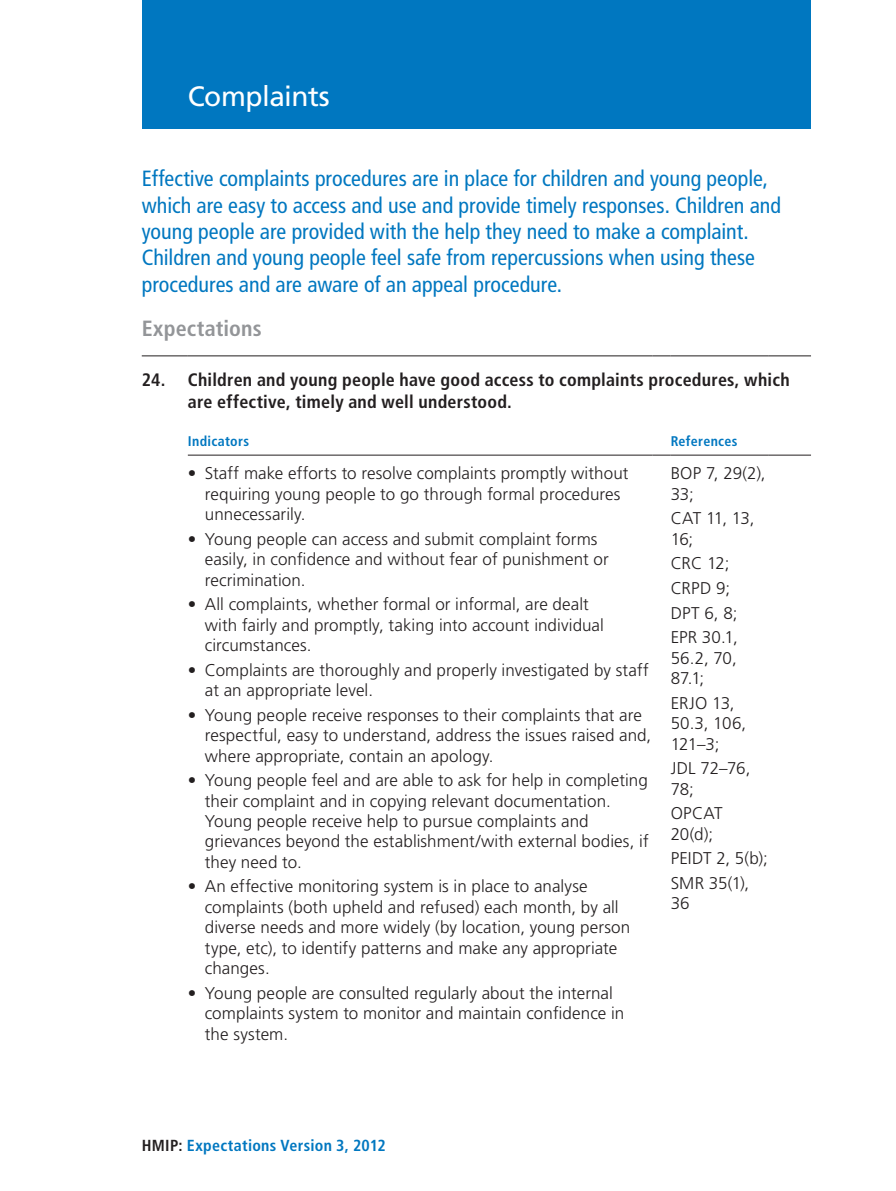
<style>
.page{position:relative;width:896px;height:1191px;background:#fff}
.page>*{position:absolute;margin:0;border:0;box-sizing:border-box;transform-origin:0 0}
._1_Chapter_head_Fr_r{font:28px "Frutiger LT Std";letter-spacing:-.02em;color:#fff}
._3_chapter_top_text{font:condensed 22px/26.4px "Frutiger LT Std";color:#0077c0}
._3_Expectations_F_Bl{font:700 condensed 22px "Frutiger LT Std";letter-spacing:.005em;color:#939598}
._4_number_head_FBldc{font:700 condensed 18px/21.6px "Frutiger LT Std";letter-spacing:.015em;color:#231f20}
._6_table_text_light{font:300 17px/20.4px "Frutiger LT Std";letter-spacing:.005em;color:#231f20}
.t1{font:700 condensed 16px "Frutiger LT Std";letter-spacing:.02em;color:#0077c0}
._5_Indicator_Referen{font:700 condensed 14px "Frutiger LT Std";letter-spacing:.02em;color:#0077c0}
.s1{color:#231f20}
</style>
<div class="page">
<div style="left:142px;top:0;width:668px;height:129px;background:#0077c0"></div>
<hr style="left:142px;top:355px;width:46px;height:1px;background:#231f20">
<hr style="left:188px;top:355px;width:464px;height:1px;background:#231f20">
<svg style="left:652px;top:355px;width:18px;height:1px"></svg>
<hr style="left:670px;top:355px;width:99px;height:1px;background:#231f20">
<hr style="left:769px;top:355px;width:42px;height:1px;background:#231f20">
<svg style="left:652px;top:455px;width:18px;height:1px"></svg>
<hr style="left:670px;top:455px;width:99px;height:1px;background:#231f20">
<hr style="left:769px;top:455px;width:42px;height:1px;background:#231f20">
<hr style="left:188px;top:455px;width:464px;height:1px;background:#231f20">
<p class="_1_Chapter_head_Fr_r" style="left:188px;top:80px;width:144px">Complaints</p>
<p class="_3_chapter_top_text" style="left:142px;top:165px;width:641px">Effective complaints procedures are in place for children and young people, which are easy to access and use and provide timely responses. Children and young people are provided with the help they need to make a complaint.<br>Children and young people feel safe from repercussions when using these procedures and are aware of an appeal procedure.</p>
<p class="_3_Expectations_F_Bl" style="left:142px;top:315px;width:122px">Expectations</p>
<p class="_4_number_head_FBldc" style="left:142px;top:369px;width:25px">24.</p>
<p class="_4_number_head_FBldc" style="left:188px;top:369px;width:603px">Children and young people have good access to complaints procedures, which are effective, timely and well understood.</p>
<p class="_5_Indicator_Referen" style="left:188px;top:433px;width:63px">Indicators</p>
<p class="_5_Indicator_Referen" style="left:670px;top:433px;width:68px">References</p>
<p class="_6_table_text_light" style="left:205px;top:463px;width:425px;text-indent:-17px">• Staff make efforts to resolve complaints promptly without requiring young people to go through formal procedures unnecessarily.</p>
<p class="_6_table_text_light" style="left:205px;top:529px;width:405px;text-indent:-17px">• Young people can access and submit complaint forms easily, in confidence and without fear of punishment or recrimination.</p>
<p class="_6_table_text_light" style="left:205px;top:594px;width:401px;text-indent:-17px">• All complaints, whether formal or informal, are dealt with fairly and promptly, taking into account individual circumstances.</p>
<p class="_6_table_text_light" style="left:205px;top:660px;width:445px;text-indent:-17px">• Complaints are thoroughly and properly investigated by staff at an appropriate level.</p>
<p class="_6_table_text_light" style="left:205px;top:705px;width:448px;text-indent:-17px">• Young people receive responses to their complaints that are respectful, easy to understand, address the issues raised and, where appropriate, contain an apology.</p>
<p class="_6_table_text_light" style="left:205px;top:770px;width:445px;text-indent:-17px">• Young people feel and are able to ask for help in completing their complaint and in copying relevant documentation.<br>Young people receive help to pursue complaints and grievances beyond the establishment/with external bodies, if they need to.</p>
<p class="_6_table_text_light" style="left:205px;top:876px;width:427px;text-indent:-17px">• An effective monitoring system is in place to analyse complaints (both upheld and refused) each month, by all diverse needs and more widely (by location, young person type, etc), to identify patterns and make any appropriate changes.</p>
<p class="_6_table_text_light" style="left:205px;top:983px;width:421px;text-indent:-17px">• Young people are consulted regularly about the internal complaints system to monitor and maintain confidence in the system.</p>
<p class="_6_table_text_light" style="left:670px;top:463px;width:96px">BOP 7, 29(2),<br>33;</p>
<p class="_6_table_text_light" style="left:670px;top:508px;width:85px">CAT 11, 13,<br>16;</p>
<p class="_6_table_text_light" style="left:670px;top:553px;width:60px">CRC 12;</p>
<p class="_6_table_text_light" style="left:670px;top:578px;width:61px">CRPD 9;</p>
<p class="_6_table_text_light" style="left:670px;top:603px;width:68px">DPT 6, 8;</p>
<p class="_6_table_text_light" style="left:670px;top:627px;width:69px;text-align:justify">EPR 30.1, 56.2, 70, 87.1;</p>
<p class="_6_table_text_light" style="left:670px;top:693px;width:77px">ERJO 13,<br>50.3, 106,<br>121–3;</p>
<p class="_6_table_text_light" style="left:670px;top:758px;width:81px">JDL 72–76,<br>78;</p>
<p class="_6_table_text_light" style="left:670px;top:803px;width:54px">OPCAT<br>20(d);</p>
<p class="_6_table_text_light" style="left:670px;top:848px;width:99px">PEIDT 2, 5(b);</p>
<p class="_6_table_text_light" style="left:670px;top:873px;width:80px">SMR 35(1),<br>36</p>
<p class="t1" style="left:142px;top:1136px;width:246px"><span class="s1">HMIP:</span> Expectations Version 3, 2012</p>
</div>
